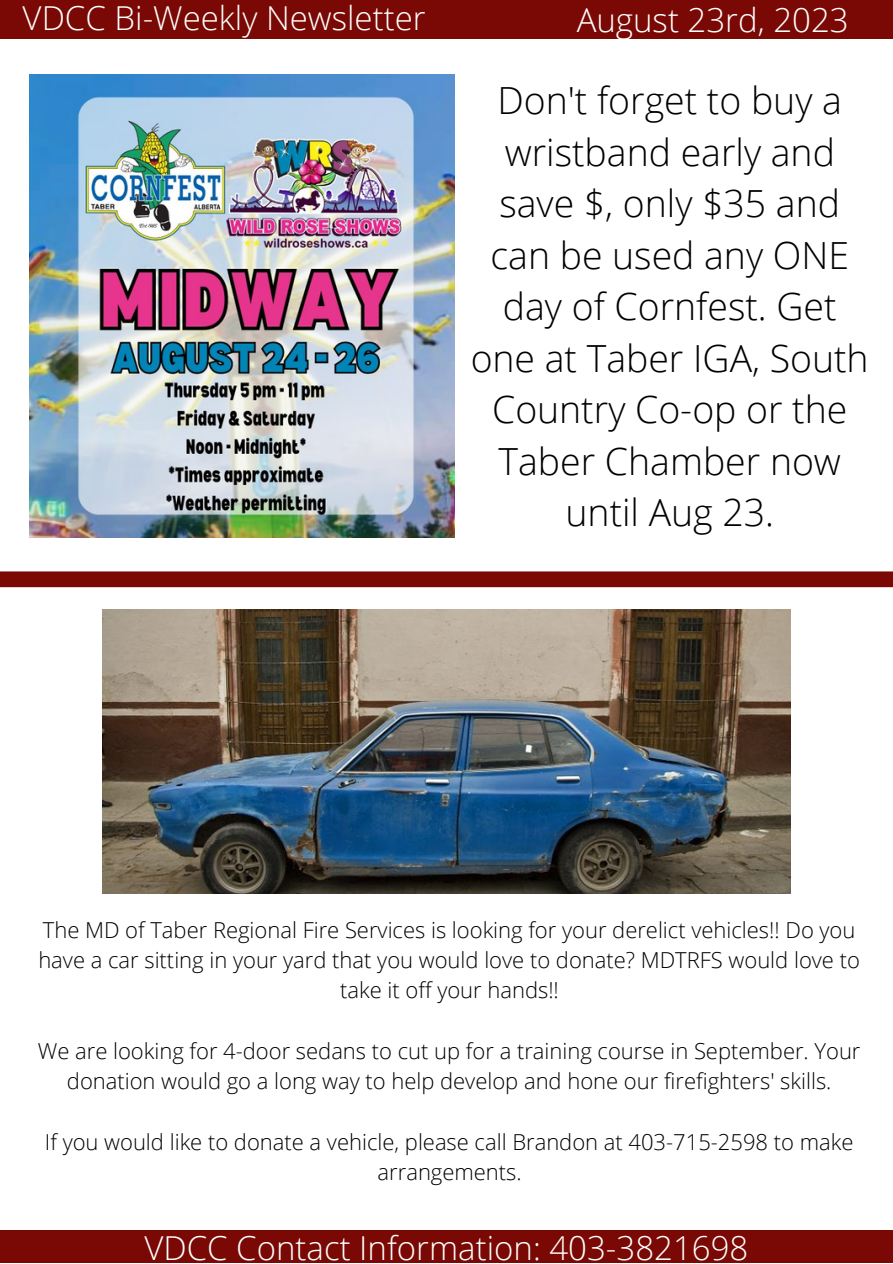
<style>
.page{position:relative;width:893px;height:1264px;background:#fff}
.page>*{position:absolute;margin:0;border:0;box-sizing:border-box;transform-origin:0 0}
.t1{font:300 37.35px/51.4px "Open Sans";color:#000;text-align:center}
.t2{font:300 33px "Open Sans";color:#fffffd}
.t3{font:300 22.05px/30.3px "Open Sans";color:#000;text-align:center}
</style>
<div class="page">
<div style="left:0;top:1230px;width:892px;height:32px;background:#7a0906"></div>
<div style="left:0;top:1px;width:892px;height:38px;background:#7a0906"></div>
<div style="left:0;top:571px;width:892px;height:16px;background:#7a0906"></div>
<img style="left:29px;top:74px;width:425px;height:463px">
<img style="left:103px;top:609px;width:687px;height:284px">
<p class="t2" style="left:23px;top:-5px;width:404px">VDCC Bi-Weekly Newsletter</p>
<p class="t2" style="left:576px;top:-3px;width:273px">August 23rd, 2023</p>
<p class="t1" style="left:470px;top:74px;width:399px">Don't forget to buy a wristband early and save $, only $35 and can be used any ONE day of Cornfest. Get one at Taber IGA, South<br>Country Co-op or the<br>Taber Chamber now until Aug 23.</p>
<p class="t3" style="left:38px;top:914px;width:823px">The MD of Taber Regional Fire Services is looking for your derelict vehicles!! Do you have a car sitting in your yard that you would love to donate? MDTRFS would love to take it off your hands!!</p>
<p class="t3" style="left:38px;top:1035px;width:824px">We are looking for 4-door sedans to cut up for a training course in September. Your donation would go a long way to help develop and hone our firefighters' skills.</p>
<p class="t3" style="left:45px;top:1125px;width:810px">If you would like to donate a vehicle, please call Brandon at 403-715-2598 to make arrangements.</p>
<p class="t2" style="left:144px;top:1224px;width:605px">VDCC Contact Information: 403-3821698</p>
</div>
